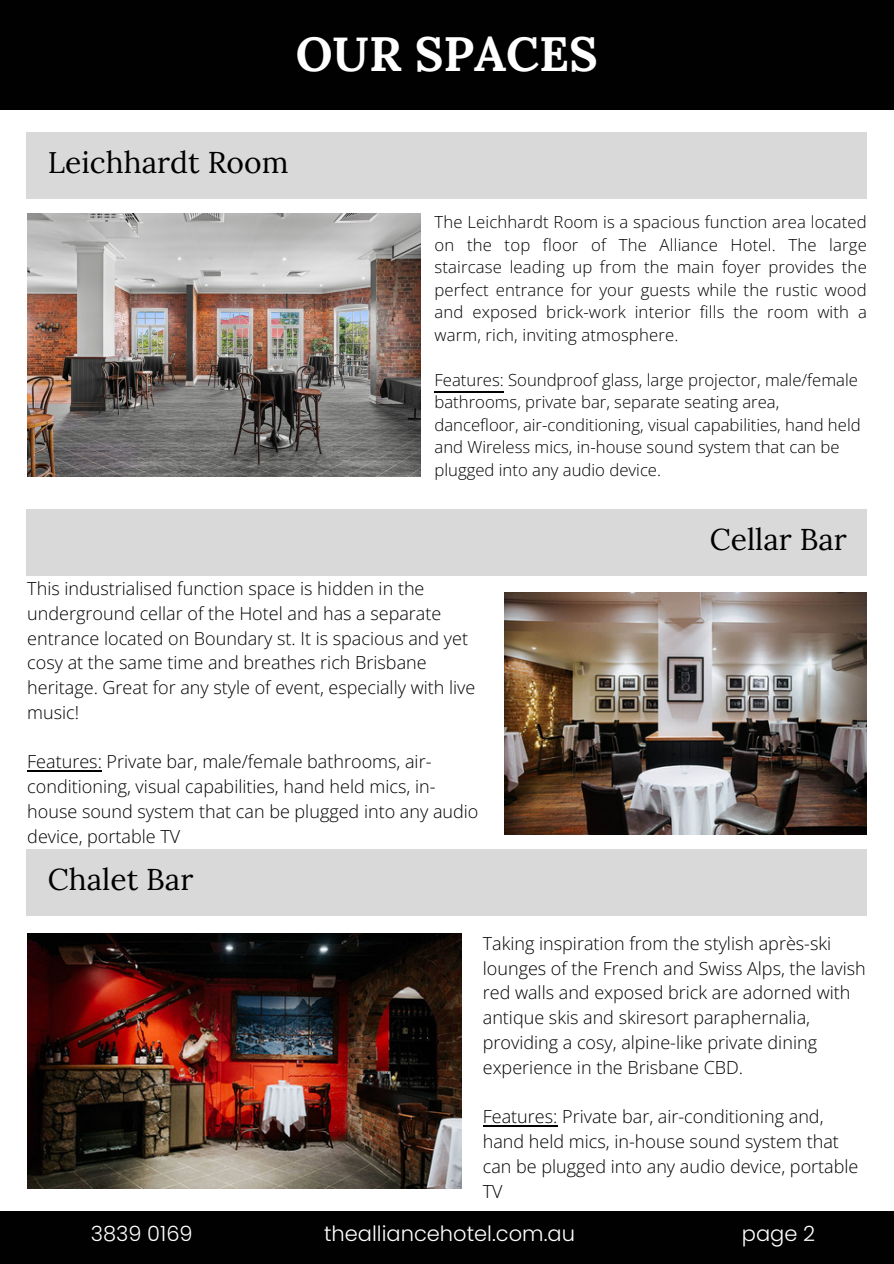
<style>
.page{position:relative;width:894px;height:1264px;background:#fff}
.page>*{position:absolute;margin:0;border:0;box-sizing:border-box;transform-origin:0 0}
.t1{font:700 48px "Lora";color:#fff}
.t2{font:30px "Lora";color:#000}
.t3{font:300 21px "Poppins";color:#fff}
.t4{font:300 18px/24.8px "Open Sans";color:#000}
.t5{font:300 16.65px/22.5px "Open Sans";color:#000}
</style>
<div class="page">
<div style="left:0;top:0;width:892px;height:109px;background:#010101"></div>
<div style="left:0;top:1210px;width:892px;height:53px;background:#010101"></div>
<div style="left:27px;top:132px;width:839px;height:67px;background:#d9d9d9"></div>
<div style="left:27px;top:508px;width:839px;height:67px;background:#d9d9d9"></div>
<img style="left:504px;top:592px;width:362px;height:242px">
<div style="left:27px;top:849px;width:839px;height:67px;background:#d9d9d9"></div>
<img style="left:27px;top:933px;width:435px;height:254px">
<img style="left:27px;top:214px;width:393px;height:262px">
<hr style="left:27px;top:770px;width:75px;height:1px;background:#000">
<hr style="left:434px;top:392px;width:69px;height:1px;background:#000">
<hr style="left:482px;top:1125px;width:75px;height:1px;background:#000">
<h2 class="t1" style="left:295px;top:23px;width:303px">OUR SPACES</h2>
<p class="t2" style="left:48px;top:143px;width:242px">Leichhardt Room</p>
<p class="t5" style="left:434px;top:210px;width:433px;text-align:justify">The Leichhardt Room is a spacious function area located on the top floor of The Alliance Hotel. The large staircase leading up from the main foyer provides the perfect entrance for your guests while the rustic wood and exposed brick-work interior fills the room with a warm, rich, inviting atmosphere.</p>
<p class="t5" style="left:434px;top:368px;width:425px">Features: Soundproof glass, large projector, male/female bathrooms, private bar, separate seating area,</p>
<p class="t5" style="left:434px;top:413px;width:427px">dancefloor, air-conditioning, visual capabilities, hand held and Wireless mics, in-house sound system that can be plugged into any audio device.</p>
<p class="t2" style="left:709px;top:519px;width:138px">Cellar Bar</p>
<p class="t4" style="left:27px;top:575px;width:449px">This industrialised function space is hidden in the underground cellar of the Hotel and has a separate entrance located on Boundary st. It is spacious and yet cosy at the same time and breathes rich Brisbane heritage. Great for any style of event, especially with live music!</p>
<p class="t4" style="left:27px;top:749px;width:452px">Features: Private bar, male/female bathrooms, air&shy;conditioning, visual capabilities, hand held mics, in&shy;house sound system that can be plugged into any audio device, portable TV</p>
<h2 class="t2" style="left:48px;top:859px;width:147px">Chalet Bar</h2>
<h3 class="t4" style="left:482px;top:930px;width:384px">Taking inspiration from the stylish après-ski lounges of the French and Swiss Alps, the lavish red walls and exposed brick are adorned with antique skis and skiresort paraphernalia, providing a cosy, alpine-like private dining experience in the Brisbane CBD.</h3>
<h3 class="t4" style="left:482px;top:1103px;width:342px">Features: Private bar, air-conditioning and,</h3>
<h3 class="t4" style="left:482px;top:1128px;width:377px">hand held mics, in-house sound system that can be plugged into any audio device, portable<br>TV</h3>
<p class="t3" style="left:91px;top:1218px;width:103px">3839 0169</p>
<p class="t3" style="left:324px;top:1218px;width:252px">thealliancehotel.com.au</p>
<p class="t3" style="left:741px;top:1218px;width:75px">page 2</p>
</div>
